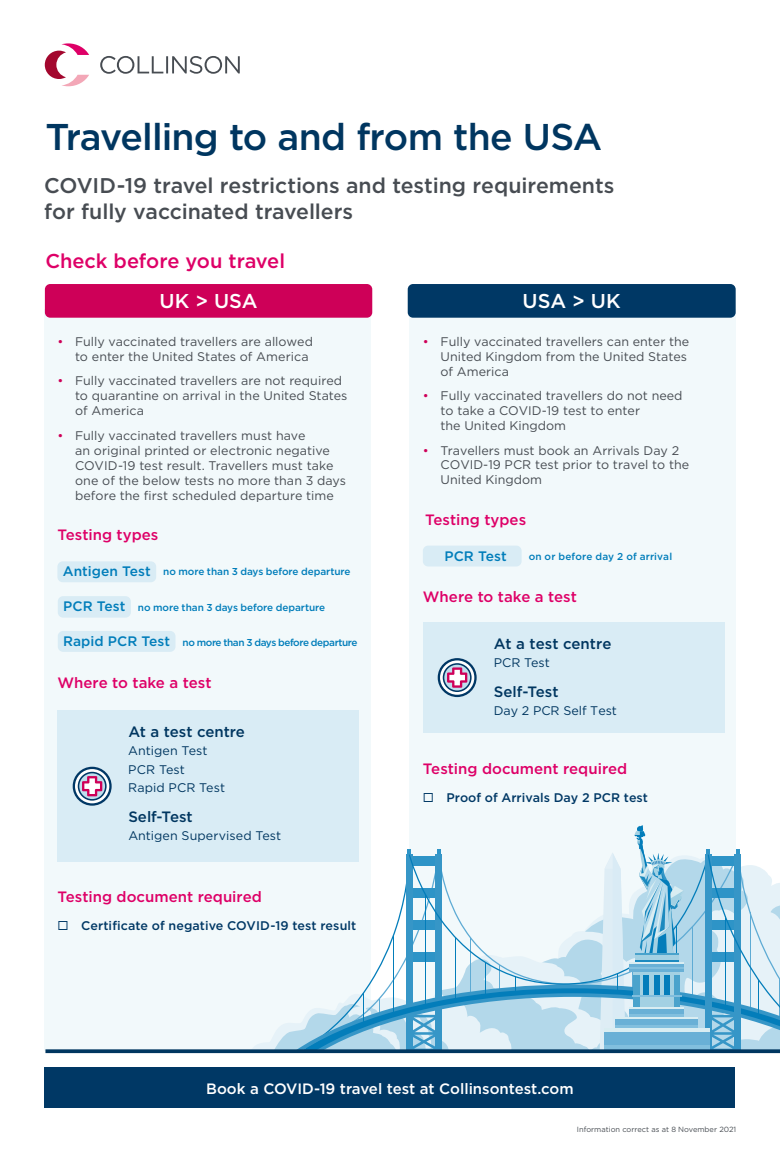
<style>
.page{position:relative;width:780px;height:1152px;background:#fff}
.page>*{position:absolute;margin:0;border:0;box-sizing:border-box;transform-origin:0 0}
.t1{font:500 37.25px "Gotham";letter-spacing:-.02em;color:#003660}
.t2{font:500 21.25px/25.9px "Gotham";letter-spacing:-.005em;color:#474c52}
.t3{font:500 20px "Gotham";letter-spacing:-.005em;color:#de0067}
.t4{font:500 20px "Gotham";color:#fff}
.t5{font:500 15px "Gotham";color:#de0067}
.t6{font:500 15px "Gotham";color:#003660}
.t7{font:500 15px "Gotham";color:#fff}
.t8{font:500 13.75px "Gotham";letter-spacing:.005em;color:#007dba}
.t9{font:12.5px/15px "Gotham";color:#474c52}
.t10{font:12.5px/18.5px "Gotham";color:#003660}
.t11{font:500 12.5px "Gotham";color:#003865}
.t12{font:500 10px "Gotham";letter-spacing:-.01em;color:#007dba}
.t13{font:500 10px "Gotham";letter-spacing:-.04em;color:#007dba}
.t14{font:500 10px "Gotham";letter-spacing:.015em;color:#007dba}
.t15{font:7.5px "Gotham";color:#474c52}
.s1{color:#ce0058}
</style>
<div class="page">
<div style="left:45px;top:310px;width:326px;height:741px;background:#f2f9fb"></div>
<div style="left:409px;top:310px;width:327px;height:741px;background:#f2f9fb"></div>
<svg style="left:45px;top:43px;width:44px;height:43px"></svg>
<svg style="left:100px;top:56px;width:140px;height:18px"></svg>
<div style="left:57px;top:710px;width:302px;height:151px;background:#d9ecf5"></div>
<svg style="left:73px;top:766px;width:39px;height:39px"></svg>
<div style="left:423px;top:622px;width:301px;height:110px;background:#d9ecf5"></div>
<svg style="left:437px;top:658px;width:39px;height:39px"></svg>
<div style="left:57px;top:561px;width:99px;height:21px;background:#d9ecf5;border-radius:5px"></div>
<div style="left:58px;top:596px;width:73px;height:21px;background:#d9ecf5;border-radius:5px"></div>
<div style="left:58px;top:631px;width:117px;height:21px;background:#d9ecf5;border-radius:5px"></div>
<svg style="left:274px;top:825px;width:506px;height:224px"></svg>
<div style="left:635px;top:953px;width:43px;height:9px;background:#a3d1e3"></div>
<hr style="left:635px;top:960px;width:43px;height:2px;background:#1c8abf">
<hr style="left:635px;top:953px;width:43px;height:2px;background:#4aa3cc">
<div style="left:633px;top:967px;width:47px;height:46px;background:#4aa3cc"></div>
<div style="left:640px;top:967px;width:33px;height:46px;background:#a3d1e3"></div>
<svg style="left:633px;top:971px;width:47px;height:4px"></svg>
<div style="left:643px;top:975px;width:6px;height:20px;background:#037dba"></div>
<div style="left:654px;top:975px;width:5px;height:20px;background:#037dba"></div>
<div style="left:664px;top:975px;width:6px;height:20px;background:#037dba"></div>
<hr style="left:632px;top:994px;width:49px;height:2px;background:#82bfde">
<svg style="left:629px;top:963px;width:55px;height:8px"></svg>
<hr style="left:629px;top:962px;width:55px;height:1px;background:#d9edf2">
<hr style="left:629px;top:967px;width:55px;height:2px;background:#82bfde">
<svg style="left:629px;top:1008px;width:55px;height:6px"></svg>
<hr style="left:629px;top:1007px;width:55px;height:1px;background:#d9edf2">
<hr style="left:629px;top:1014px;width:55px;height:3px;background:#82bfde">
<div style="left:615px;top:1017px;width:82px;height:13px;background:#69b0d6"></div>
<div style="left:615px;top:1025px;width:82px;height:5px;background:#82bfde"></div>
<hr style="left:615px;top:1017px;width:82px;height:1px;background:#d9edf2">
<div style="left:603px;top:1028px;width:106px;height:22px;background:#69b0d6"></div>
<div style="left:603px;top:1045px;width:106px;height:5px;background:#82bfde"></div>
<hr style="left:603px;top:1028px;width:106px;height:3px;background:#d9edf2">
<svg style="left:45px;top:1049px;width:735px;height:4px;background:#0f446c"></svg>
<div style="left:45px;top:284px;width:327px;height:34px;background:#ce0058;border-radius:5px"></div>
<div style="left:407px;top:284px;width:328px;height:34px;background:#003865;border-radius:5px"></div>
<div style="left:423px;top:545px;width:98px;height:21px;background:#d9ecf5;border-radius:5px"></div>
<div style="left:45px;top:1067px;width:690px;height:40px;background:#003865"></div>
<h1 class="t1" style="left:45px;top:112px;width:558px">Travelling to and from the USA</h1>
<h2 class="t2" style="left:44px;top:173px;width:571px">COVID-19 travel restrictions and testing requirements for fully vaccinated travellers</h2>
<h3 class="t3" style="left:45px;top:248px;width:241px">Check before you travel</h3>
<h3 class="t4" style="left:159px;top:288px;width:100px">UK &gt; USA</h3>
<h3 class="t4" style="left:522px;top:288px;width:100px">USA &gt; UK</h3>
<p class="t9" style="left:75px;top:334px;width:239px;text-indent:-18px"><span class="s1">•</span> Fully vaccinated travellers are allowed to enter the United States of America</p>
<p class="t9" style="left:75px;top:373px;width:274px;text-indent:-18px"><span class="s1">•</span> Fully vaccinated travellers are not required to quarantine on arrival in the United States of America</p>
<p class="t9" style="left:75px;top:427px;width:272px;text-indent:-18px"><span class="s1">•</span> Fully vaccinated travellers must have<br>an original printed or electronic negative COVID-19 test result. Travellers must take one of the below tests no more than 3 days before the first scheduled departure time</p>
<p class="t5" style="left:57px;top:524px;width:103px">Testing types</p>
<p class="t12" style="left:163px;top:565px;width:189px">no more than 3 days before departure</p>
<p class="t12" style="left:138px;top:600px;width:189px">no more than 3 days before departure</p>
<p class="t13" style="left:182px;top:636px;width:176px">no more than 3 days before departure</p>
<p class="t5" style="left:57px;top:673px;width:156px">Where to take a test</p>
<p class="t6" style="left:128px;top:721px;width:118px">At a test centre</p>
<p class="t10" style="left:128px;top:741px;width:98px">Antigen Test<br>PCR Test<br>Rapid PCR Test</p>
<p class="t6" style="left:128px;top:807px;width:66px">Self-Test</p>
<p class="t10" style="left:128px;top:826px;width:154px">Antigen Supervised Test</p>
<p class="t8" style="left:63px;top:562px;width:90px">Antigen Test</p>
<p class="t8" style="left:63px;top:597px;width:64px">PCR Test</p>
<p class="t8" style="left:63px;top:632px;width:109px">Rapid PCR Test</p>
<p class="t5" style="left:57px;top:886px;width:206px">Testing document required</p>
<p class="t11" style="left:57px;top:917px;width:300px">◻ Certificate of negative COVID-19 test result</p>
<p class="t9" style="left:440px;top:334px;width:250px;text-indent:-18px"><span class="s1">•</span> Fully vaccinated travellers can enter the<br>United Kingdom from the United States of America</p>
<p class="t9" style="left:440px;top:388px;width:243px;text-indent:-18px"><span class="s1">•</span> Fully vaccinated travellers do not need to take a COVID-19 test to enter<br>the United Kingdom</p>
<p class="t9" style="left:440px;top:442px;width:250px;text-indent:-18px"><span class="s1">•</span> Travellers must book an Arrivals Day 2<br>COVID-19 PCR test prior to travel to the<br>United Kingdom</p>
<p class="t5" style="left:425px;top:509px;width:103px">Testing types</p>
<p class="t8" style="left:444px;top:546px;width:64px">PCR Test</p>
<p class="t14" style="left:528px;top:550px;width:145px">on or before day 2 of arrival</p>
<p class="t5" style="left:423px;top:587px;width:156px">Where to take a test</p>
<p class="t6" style="left:493px;top:633px;width:119px">At a test centre</p>
<p class="t10" style="left:493px;top:653px;width:58px">PCR Test</p>
<p class="t6" style="left:493px;top:681px;width:66px">Self-Test</p>
<p class="t10" style="left:493px;top:701px;width:125px">Day 2 PCR Self Test</p>
<p class="t5" style="left:423px;top:759px;width:206px">Testing document required</p>
<p class="t11" style="left:423px;top:789px;width:227px">◻ Proof of Arrivals Day 2 PCR test</p>
<p class="t7" style="left:206px;top:1078px;width:369px">Book a COVID-19 travel test at Collinsontest.com</p>
<p class="t15" style="left:577px;top:1124px;width:161px">Information correct as at 8 November 2021</p>
</div>
